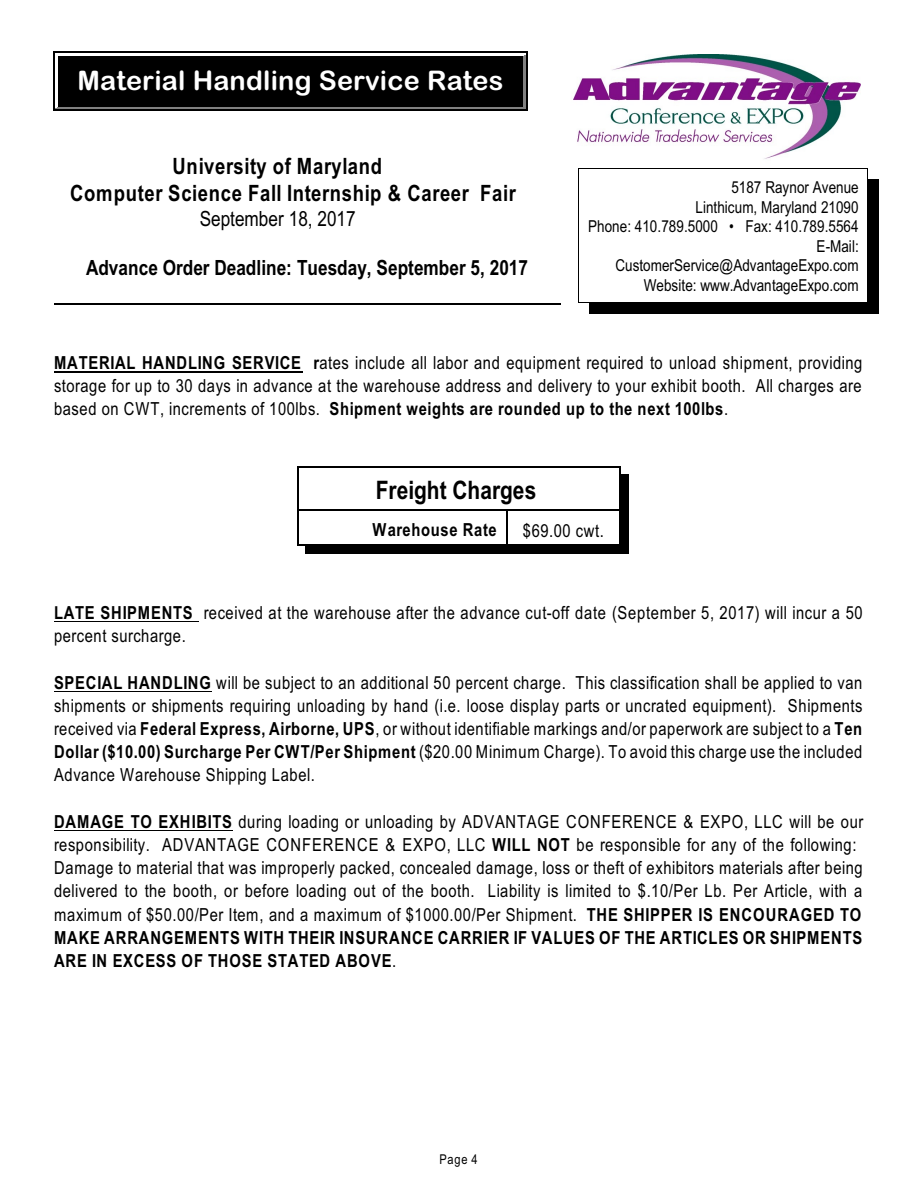
<style>
.page{position:relative;width:918px;height:1188px;background:#fff}
.page>*{position:absolute;margin:0;border:0;box-sizing:border-box;transform-origin:0 0}
.t1{font:27px "Arial Rounded MT Bold";letter-spacing:.005em;color:#fff}
.t2{font:700 25.5px "Arial Narrow";color:#000}
.t3{font:700 22.5px/27.9px "Arial Narrow";letter-spacing:.03em;color:#000}
.t4{font:700 21px "Arial Narrow";color:#000}
.t5{font:21px "Arial Narrow";color:#000}
.t6{font:18px/23.2px "Arial Narrow";letter-spacing:.035em;color:#000;text-align:justify}
.t7{font:700 18px "Arial Narrow";letter-spacing:.035em;color:#000}
.t8{font:16.5px/19.5px "Arial Narrow";color:#000;text-align:right}
.t9{font:13.5px "Arial Narrow";color:#000}
.s1{font-weight:700}
</style>
<div class="page">
<hr style="left:297px;top:466px;width:1px;height:43px;background:#000">
<hr style="left:620px;top:466px;width:1px;height:43px;background:#000">
<hr style="left:297px;top:466px;width:324px;height:2px;background:#000">
<div style="left:621px;top:474px;width:8px;height:35px;background:#000"></div>
<hr style="left:297px;top:509px;width:1px;height:37px;background:#000">
<hr style="left:297px;top:544px;width:209px;height:2px;background:#000">
<div style="left:305px;top:546px;width:201px;height:8px;background:#000"></div>
<hr style="left:298px;top:509px;width:208px;height:1px;background:#000">
<hr style="left:620px;top:509px;width:1px;height:37px;background:#000">
<hr style="left:506px;top:544px;width:115px;height:2px;background:#000">
<div style="left:621px;top:509px;width:8px;height:45px;background:#000"></div>
<div style="left:506px;top:546px;width:123px;height:8px;background:#000"></div>
<hr style="left:506px;top:509px;width:2px;height:35px;background:#000">
<hr style="left:506px;top:509px;width:113px;height:1px;background:#000">
<div style="left:57px;top:54px;width:468px;height:54px;background:#000"></div>
<hr style="left:57px;top:54px;width:1px;height:54px;background:#fff">
<hr style="left:523px;top:54px;width:2px;height:54px;background:#808080">
<hr style="left:57px;top:54px;width:467px;height:2px;background:#fff">
<hr style="left:57px;top:107px;width:467px;height:1px;background:#808080">
<hr style="left:525px;top:53px;width:1px;height:56px;background:#808080">
<hr style="left:55px;top:53px;width:471px;height:1px;background:#fff">
<hr style="left:55px;top:108px;width:471px;height:2px;background:#808080">
<hr style="left:54px;top:51px;width:1px;height:60px;background:#000">
<hr style="left:526px;top:51px;width:1px;height:60px;background:#000">
<hr style="left:54px;top:51px;width:473px;height:2px;background:#000">
<hr style="left:54px;top:110px;width:473px;height:1px;background:#000">
<img style="left:573px;top:54px;width:287px;height:116px">
<div style="left:868px;top:179px;width:11px;height:135px;background:#000"></div>
<div style="left:589px;top:303px;width:289px;height:11px;background:#000"></div>
<hr style="left:54px;top:372px;width:248px;height:1px;background:#000">
<hr style="left:54px;top:621px;width:145px;height:1px;background:#000">
<hr style="left:54px;top:691px;width:158px;height:1px;background:#000">
<hr style="left:54px;top:830px;width:179px;height:1px;background:#000">
<hr style="left:54px;top:303px;width:506px;height:1px;background:#000">
<h1 class="t1" style="left:78px;top:71px;width:427px">Material Handling Service Rates</h1>
<p class="t3" style="left:70px;top:154px;width:447px;text-indent:102px">University of Maryland<br>Computer Science Fall Internship &amp; Career Fair</p>
<p class="t5" style="left:200px;top:211px;width:158px">September 18, 2017</p>
<p class="t4" style="left:86px;top:259px;width:444px">Advance Order Deadline: Tuesday, September 5, 2017</p>
<p class="t8" style="left:588px;top:179px;width:272px">5187 Raynor Avenue<br>Linthicum, Maryland 21090<br>Phone: 410.789.5000 • Fax: 410.789.5564<br>E-Mail:<br>CustomerService@AdvantageExpo.com<br>Website: www.AdvantageExpo.com</p>
<p class="t6" style="left:54px;top:353px;width:810px"><span class="s1">MATERIAL HANDLING SERVICE r</span>ates include all labor and equipment required to unload shipment, providing storage for up to 30 days in advance at the warehouse address and delivery to your exhibit booth. All charges are based on CWT, increments of 100lbs. <span class="s1">Shipment weights are rounded up to the next 100lbs</span>.</p>
<h2 class="t2" style="left:376px;top:480px;width:162px">Freight Charges</h2>
<p class="t7" style="left:373px;top:523px;width:125px">Warehouse Rate</p>
<p class="t6" style="left:523px;top:520px;width:82px">$69.00 cwt.</p>
<p class="t6" style="left:54px;top:603px;width:810px"><span class="s1">LATE SHIPMENTS</span> received at the warehouse after the advance cut-off date (September 5, 2017) will incur a 50 percent surcharge.</p>
<p class="t6" style="left:54px;top:672px;width:810px"><span class="s1">SPECIAL HANDLING</span> will be subject to an additional 50 percent charge. This classification shall be applied to van shipments or shipments requiring unloading by hand (i.e. loose display parts or uncrated equipment). Shipments received via <span class="s1">Federal Express, Airborne, UPS</span>, or without identifiable markings and/or paperwork are subject to a <span class="s1">Ten Dollar ($10.00) Surcharge Per CWT/Per Shipment</span> ($20.00 Minimum Charge). To avoid this charge use the included Advance Warehouse Shipping Label.</p>
<p class="t6" style="left:54px;top:812px;width:811px;text-align:left"><span class="s1">DAMAGE TO EXHIBITS</span> during loading or unloading by ADVANTAGE CONFERENCE &amp; EXPO, LLC will be our responsibility. ADVANTAGE CONFERENCE &amp; EXPO, LLC <span class="s1">WILL NOT</span> be responsible for any of the following:<br>Damage to material that was improperly packed, concealed damage, loss or theft of exhibitors materials after being delivered to the booth, or before loading out of the booth. Liability is limited to $.10/Per Lb. Per Article, with a maximum of $50.00/Per Item, and a maximum of $1000.00/Per Shipment. <span class="s1">THE SHIPPER IS ENCOURAGED TO MAKE ARRANGEMENTS WITH THEIR INSURANCE CARRIER IF VALUES OF THE ARTICLES OR SHIPMENTS ARE IN EXCESS OF THOSE STATED ABOVE</span>.</p>
<p class="t9" style="left:440px;top:1154px;width:40px">Page 4</p>
</div>
